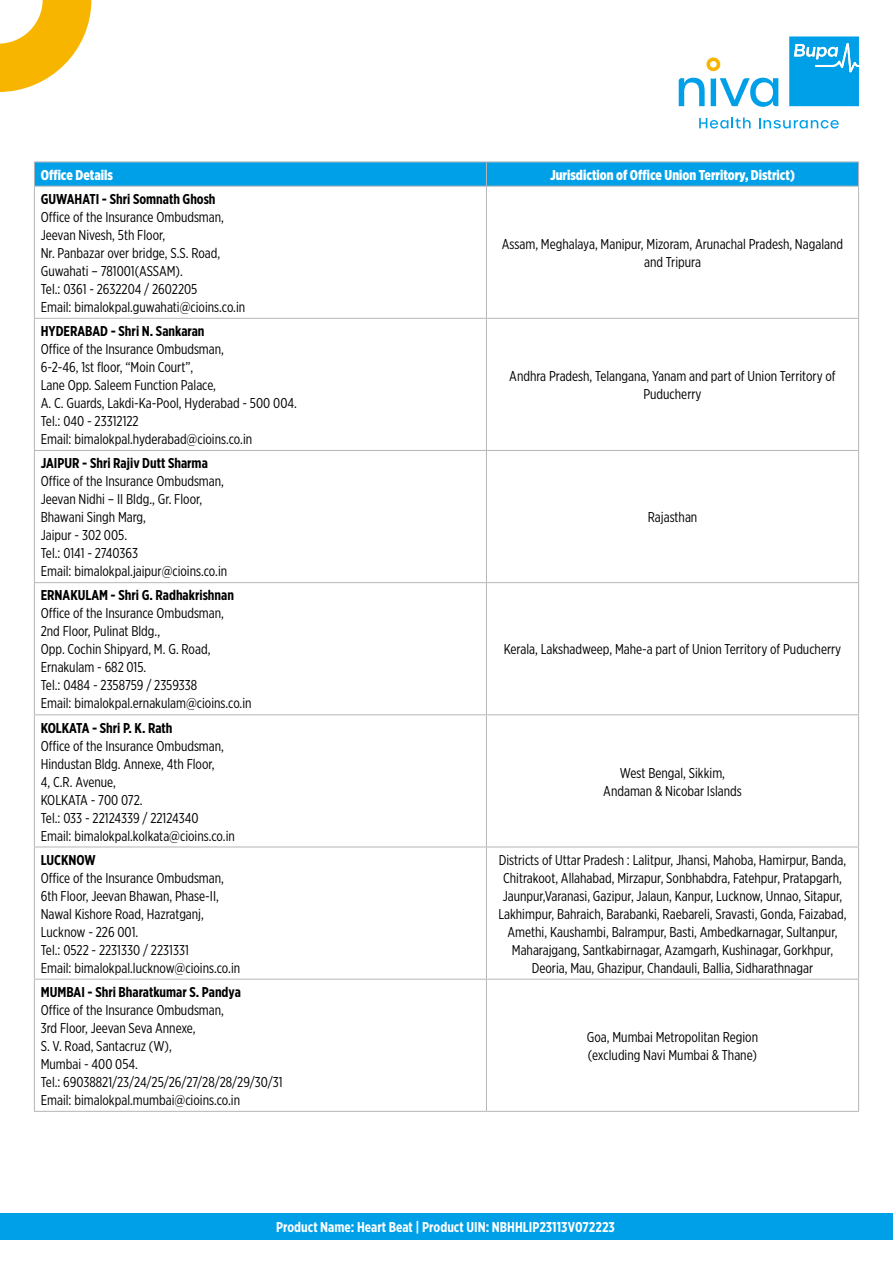
<style>
.page{position:relative;width:893px;height:1263px;background:#fff}
.page>*{position:absolute;margin:0;border:0;box-sizing:border-box;transform-origin:0 0}
.t1{font:14.25px/18px "Gotham X Narrow";color:#000}
.t2{font:700 14.25px "Gotham X Narrow";color:#000}
.t3{font:900 14.25px "Gotham X Narrow";color:#fff}
.t4{font:700 14.25px "Gotham X Narrow";color:#fff}
</style>
<div class="page">
<svg style="left:699px;top:117px;width:52px;height:12px"></svg>
<svg style="left:759px;top:118px;width:80px;height:11px"></svg>
<svg style="left:679px;top:78px;width:99px;height:29px"></svg>
<svg style="left:706px;top:57px;width:14px;height:14px"></svg>
<svg style="left:789px;top:36px;width:70px;height:70px;background:#1caaeb"></svg>
<svg style="left:0;top:0;width:91px;height:92px"></svg>
<div style="left:0;top:1213px;width:893px;height:26px;background:#00a0e9"></div>
<hr style="left:34px;top:186px;width:1px;height:132px;background:#b5b6b6">
<hr style="left:486px;top:186px;width:1px;height:132px;background:#b5b6b6">
<hr style="left:858px;top:186px;width:1px;height:132px;background:#b5b6b6">
<hr style="left:34px;top:318px;width:452px;height:1px;background:#b5b6b6">
<hr style="left:34px;top:319px;width:1px;height:131px;background:#b5b6b6">
<hr style="left:486px;top:318px;width:373px;height:1px;background:#b5b6b6">
<hr style="left:486px;top:319px;width:1px;height:131px;background:#b5b6b6">
<hr style="left:858px;top:319px;width:1px;height:131px;background:#b5b6b6">
<hr style="left:34px;top:450px;width:452px;height:1px;background:#b5b6b6">
<hr style="left:34px;top:451px;width:1px;height:131px;background:#b5b6b6">
<hr style="left:486px;top:450px;width:373px;height:1px;background:#b5b6b6">
<hr style="left:486px;top:451px;width:1px;height:131px;background:#b5b6b6">
<hr style="left:858px;top:451px;width:1px;height:131px;background:#b5b6b6">
<hr style="left:34px;top:582px;width:452px;height:1px;background:#b5b6b6">
<hr style="left:34px;top:583px;width:1px;height:131px;background:#b5b6b6">
<hr style="left:486px;top:582px;width:373px;height:1px;background:#b5b6b6">
<hr style="left:486px;top:583px;width:1px;height:131px;background:#b5b6b6">
<hr style="left:858px;top:583px;width:1px;height:131px;background:#b5b6b6">
<hr style="left:34px;top:714px;width:452px;height:1px;background:#b5b6b6">
<hr style="left:34px;top:715px;width:1px;height:132px;background:#b5b6b6">
<hr style="left:486px;top:714px;width:373px;height:1px;background:#b5b6b6">
<hr style="left:486px;top:715px;width:1px;height:132px;background:#b5b6b6">
<hr style="left:858px;top:715px;width:1px;height:132px;background:#b5b6b6">
<hr style="left:34px;top:847px;width:452px;height:1px;background:#b5b6b6">
<hr style="left:34px;top:847px;width:1px;height:132px;background:#b5b6b6">
<hr style="left:486px;top:847px;width:373px;height:1px;background:#b5b6b6">
<hr style="left:486px;top:847px;width:1px;height:132px;background:#b5b6b6">
<hr style="left:858px;top:847px;width:1px;height:132px;background:#b5b6b6">
<svg style="left:34px;top:162px;width:825px;height:24px;background:#06a0e7"></svg>
<hr style="left:34px;top:186px;width:452px;height:1px;background:#b5b6b6">
<hr style="left:486px;top:186px;width:373px;height:1px;background:#b5b6b6">
<hr style="left:34px;top:979px;width:452px;height:1px;background:#b5b6b6">
<hr style="left:34px;top:979px;width:1px;height:132px;background:#b5b6b6">
<hr style="left:486px;top:979px;width:373px;height:1px;background:#b5b6b6">
<hr style="left:486px;top:979px;width:1px;height:132px;background:#b5b6b6">
<hr style="left:858px;top:979px;width:1px;height:132px;background:#b5b6b6">
<hr style="left:34px;top:1111px;width:452px;height:1px;background:#b5b6b6">
<hr style="left:486px;top:1111px;width:373px;height:1px;background:#b5b6b6">
<p class="t3" style="left:41px;top:166px;width:74px">Office Details</p>
<p class="t3" style="left:550px;top:166px;width:246px">Jurisdiction of Office Union Territory, District)</p>
<p class="t2" style="left:41px;top:190px;width:176px">GUWAHATI - Shri Somnath Ghosh</p>
<p class="t1" style="left:41px;top:208px;width:206px">Office of the Insurance Ombudsman, Jeevan Nivesh, 5th Floor,<br>Nr. Panbazar over bridge, S.S. Road, Guwahati – 781001(ASSAM).<br>Tel.: 0361 - 2632204 / 2602205<br>Email: bimalokpal.guwahati@cioins.co.in</p>
<p class="t1" style="left:502px;top:235px;width:343px;text-align:center">Assam, Meghalaya, Manipur, Mizoram, Arunachal Pradesh, Nagaland and Tripura</p>
<p class="t2" style="left:41px;top:322px;width:165px">HYDERABAD - Shri N. Sankaran</p>
<p class="t1" style="left:41px;top:340px;width:258px">Office of the Insurance Ombudsman,<br>6-2-46, 1st floor, “Moin Court”,<br>Lane Opp. Saleem Function Palace,<br>A. C. Guards, Lakdi-Ka-Pool, Hyderabad - 500 004.<br>Tel.: 040 - 23312122<br>Email: bimalokpal.hyderabad@cioins.co.in</p>
<p class="t2" style="left:41px;top:454px;width:169px">JAIPUR - Shri Rajiv Dutt Sharma</p>
<p class="t1" style="left:41px;top:472px;width:188px">Office of the Insurance Ombudsman,<br>Jeevan Nidhi – II Bldg., Gr. Floor,<br>Bhawani Singh Marg,<br>Jaipur - 302 005.<br>Tel.: 0141 - 2740363<br>Email: bimalokpal.jaipur@cioins.co.in</p>
<p class="t2" style="left:41px;top:587px;width:195px">ERNAKULAM - Shri G. Radhakrishnan</p>
<p class="t1" style="left:41px;top:604px;width:212px">Office of the Insurance Ombudsman,<br>2nd Floor, Pulinat Bldg.,<br>Opp. Cochin Shipyard, M. G. Road,<br>Ernakulam - 682 015.<br>Tel.: 0484 - 2358759 / 2359338<br>Email: bimalokpal.ernakulam@cioins.co.in</p>
<p class="t2" style="left:41px;top:719px;width:133px">KOLKATA - Shri P. K. Rath</p>
<p class="t1" style="left:41px;top:736px;width:196px">Office of the Insurance Ombudsman,<br>Hindustan Bldg. Annexe, 4th Floor,<br>4, C.R. Avenue,<br>KOLKATA - 700 072.<br>Tel.: 033 - 22124339 / 22124340<br>Email: bimalokpal.kolkata@cioins.co.in</p>
<p class="t2" style="left:41px;top:851px;width:57px">LUCKNOW</p>
<p class="t1" style="left:41px;top:868px;width:201px">Office of the Insurance Ombudsman,<br>6th Floor, Jeevan Bhawan, Phase-II,<br>Nawal Kishore Road, Hazratganj,<br>Lucknow - 226 001.<br>Tel.: 0522 - 2231330 / 2231331<br>Email: bimalokpal.lucknow@cioins.co.in</p>
<p class="t2" style="left:41px;top:983px;width:202px">MUMBAI - Shri Bharatkumar S. Pandya</p>
<p class="t1" style="left:41px;top:1001px;width:243px">Office of the Insurance Ombudsman,<br>3rd Floor, Jeevan Seva Annexe,<br>S. V. Road, Santacruz (W),<br>Mumbai - 400 054.<br>Tel.: 69038821/23/24/25/26/27/28/28/29/30/31<br>Email: bimalokpal.mumbai@cioins.co.in</p>
<p class="t1" style="left:509px;top:367px;width:328px;text-align:center">Andhra Pradesh, Telangana, Yanam and part of Union Territory of<br>Puducherry</p>
<p class="t1" style="left:648px;top:508px;width:51px">Rajasthan</p>
<p class="t1" style="left:504px;top:640px;width:339px">Kerala, Lakshadweep, Mahe-a part of Union Territory of Puducherry</p>
<p class="t1" style="left:603px;top:763px;width:140px;text-align:center">West Bengal, Sikkim,<br>Andaman &amp; Nicobar Islands</p>
<p class="t1" style="left:498px;top:850px;width:350px;text-align:center">Districts of Uttar Pradesh : Lalitpur, Jhansi, Mahoba, Hamirpur, Banda, Chitrakoot, Allahabad, Mirzapur, Sonbhabdra, Fatehpur, Pratapgarh, Jaunpur,Varanasi, Gazipur, Jalaun, Kanpur, Lucknow, Unnao, Sitapur, Lakhimpur, Bahraich, Barabanki, Raebareli, Sravasti, Gonda, Faizabad, Amethi, Kaushambi, Balrampur, Basti, Ambedkarnagar, Sultanpur, Maharajgang, Santkabirnagar, Azamgarh, Kushinagar, Gorkhpur, Deoria, Mau, Ghazipur, Chandauli, Ballia, Sidharathnagar</p>
<p class="t1" style="left:587px;top:1027px;width:173px">Goa, Mumbai Metropolitan Region (excluding Navi Mumbai &amp; Thane)</p>
<p class="t4" style="left:276px;top:1218px;width:340px">Product Name: Heart Beat | Product UIN: NBHHLIP23113V072223</p>
</div>
